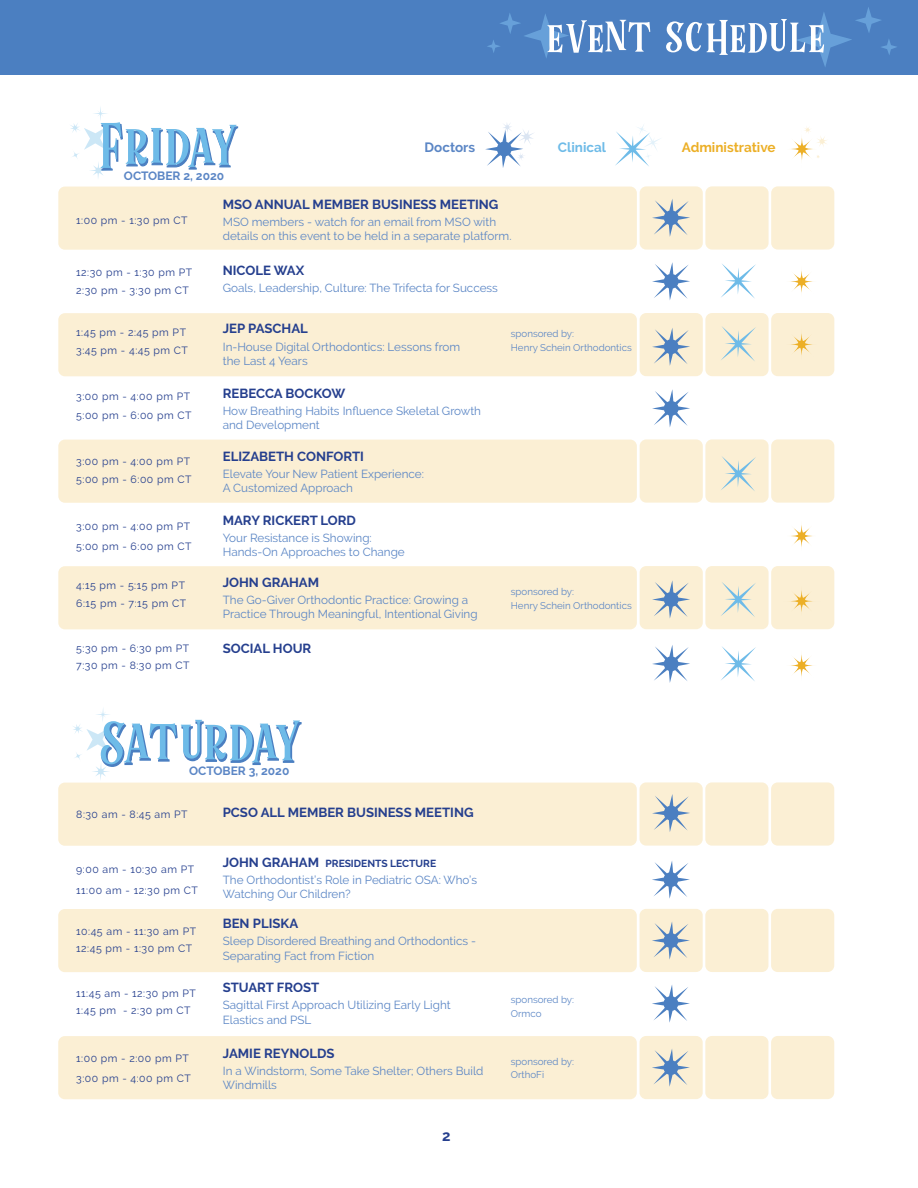
<style>
.page{position:relative;width:918px;height:1188px;background:#fff}
.page>*{position:absolute;margin:0;border:0;box-sizing:border-box;transform-origin:0 0}
.t1{font:700 15px "Raleway";color:#253f8e}
.t2{font:700 13.5px "Raleway";color:#ecaf26}
.t3{font:700 13.5px "Raleway";color:#6ebbe8}
.t4{font:700 13.5px "Raleway";color:#5b86c5}
.t5{font:700 13.2px "Raleway";color:#253f8e}
.t6{font:700 12px "Raleway";color:#5b86c5}
.t7{font:11.7px/14.1px "Raleway";color:#5b86c5}
.t8{font:10.5px/17.2px "Raleway";letter-spacing:.05em;color:#253f8e}
.t9{font:700 10.2px "Raleway";color:#253f8e}
.t10{font:9.75px/13.5px "Raleway";color:#5b86c5}
.s1{font-size:13.2px}
</style>
<div class="page">
<div style="left:640px;top:909px;width:63px;height:63px;background:#fbefd4;border-radius:7px"></div>
<div style="left:705px;top:909px;width:63px;height:63px;background:#fbefd4;border-radius:7px"></div>
<div style="left:771px;top:909px;width:63px;height:63px;background:#fbefd4;border-radius:7px"></div>
<div style="left:58px;top:909px;width:579px;height:63px;background:#fbefd4;border-radius:7px"></div>
<div style="left:640px;top:1036px;width:63px;height:63px;background:#fbefd4;border-radius:7px"></div>
<div style="left:705px;top:1036px;width:63px;height:63px;background:#fbefd4;border-radius:7px"></div>
<div style="left:771px;top:1036px;width:63px;height:63px;background:#fbefd4;border-radius:7px"></div>
<div style="left:58px;top:1036px;width:579px;height:63px;background:#fbefd4;border-radius:7px"></div>
<div style="left:640px;top:782px;width:63px;height:64px;background:#fbefd4;border-radius:7px"></div>
<div style="left:705px;top:782px;width:63px;height:64px;background:#fbefd4;border-radius:7px"></div>
<div style="left:771px;top:782px;width:63px;height:64px;background:#fbefd4;border-radius:7px"></div>
<div style="left:58px;top:783px;width:579px;height:63px;background:#fbefd4;border-radius:7px"></div>
<div style="left:640px;top:439px;width:63px;height:64px;background:#fbefd4;border-radius:7px"></div>
<div style="left:705px;top:439px;width:64px;height:64px;background:#fbefd4;border-radius:7px"></div>
<div style="left:771px;top:439px;width:63px;height:64px;background:#fbefd4;border-radius:7px"></div>
<div style="left:58px;top:440px;width:579px;height:63px;background:#fbefd4;border-radius:7px"></div>
<div style="left:640px;top:566px;width:63px;height:63px;background:#fbefd4;border-radius:7px"></div>
<div style="left:705px;top:566px;width:64px;height:63px;background:#fbefd4;border-radius:7px"></div>
<div style="left:771px;top:566px;width:63px;height:63px;background:#fbefd4;border-radius:7px"></div>
<div style="left:58px;top:566px;width:579px;height:63px;background:#fbefd4;border-radius:7px"></div>
<div style="left:640px;top:186px;width:63px;height:64px;background:#fbefd4;border-radius:7px"></div>
<div style="left:705px;top:186px;width:64px;height:64px;background:#fbefd4;border-radius:7px"></div>
<div style="left:771px;top:186px;width:63px;height:64px;background:#fbefd4;border-radius:7px"></div>
<div style="left:58px;top:187px;width:579px;height:63px;background:#fbefd4;border-radius:7px"></div>
<div style="left:640px;top:313px;width:63px;height:63px;background:#fbefd4;border-radius:7px"></div>
<div style="left:705px;top:313px;width:64px;height:63px;background:#fbefd4;border-radius:7px"></div>
<div style="left:771px;top:313px;width:63px;height:63px;background:#fbefd4;border-radius:7px"></div>
<div style="left:58px;top:313px;width:579px;height:63px;background:#fbefd4;border-radius:7px"></div>
<svg style="left:790px;top:270px;width:23px;height:23px"></svg>
<svg style="left:790px;top:333px;width:23px;height:23px"></svg>
<svg style="left:791px;top:525px;width:21px;height:22px"></svg>
<svg style="left:790px;top:590px;width:23px;height:22px"></svg>
<svg style="left:790px;top:654px;width:23px;height:23px"></svg>
<svg style="left:721px;top:264px;width:35px;height:35px"></svg>
<svg style="left:721px;top:326px;width:35px;height:35px"></svg>
<svg style="left:721px;top:456px;width:35px;height:35px"></svg>
<svg style="left:721px;top:582px;width:35px;height:35px"></svg>
<svg style="left:721px;top:646px;width:35px;height:35px"></svg>
<svg style="left:652px;top:262px;width:38px;height:38px"></svg>
<svg style="left:652px;top:199px;width:38px;height:38px"></svg>
<svg style="left:652px;top:328px;width:38px;height:38px"></svg>
<svg style="left:791px;top:127px;width:36px;height:33px"></svg>
<svg style="left:615px;top:125px;width:46px;height:41px"></svg>
<svg style="left:485px;top:123px;width:48px;height:45px"></svg>
<svg style="left:652px;top:861px;width:38px;height:38px"></svg>
<svg style="left:652px;top:922px;width:38px;height:38px"></svg>
<svg style="left:652px;top:985px;width:38px;height:38px"></svg>
<svg style="left:652px;top:1049px;width:38px;height:38px"></svg>
<svg style="left:652px;top:389px;width:38px;height:38px"></svg>
<svg style="left:652px;top:580px;width:38px;height:38px"></svg>
<svg style="left:652px;top:645px;width:38px;height:38px"></svg>
<svg style="left:652px;top:794px;width:38px;height:38px"></svg>
<svg style="left:70px;top:107px;width:169px;height:71px"></svg>
<div style="left:0;top:0;width:918px;height:75px;background:#4b7fc1"></div>
<svg style="left:666px;top:7px;width:231px;height:60px"></svg>
<svg style="left:487px;top:13px;width:163px;height:45px"></svg>
<svg style="left:73px;top:708px;width:229px;height:72px"></svg>
<p class="t6" style="left:124px;top:169px;width:102px">OCTOBER 2, 2020</p>
<p class="t4" style="left:425px;top:140px;width:52px">Doctors</p>
<p class="t3" style="left:558px;top:140px;width:50px">Clinical</p>
<p class="t2" style="left:682px;top:140px;width:95px">Administrative</p>
<p class="t8" style="left:76px;top:212px;width:113px">1:00 pm - 1:30 pm CT</p>
<p class="t8" style="left:76px;top:264px;width:117px">12:30 pm - 1:30 pm PT</p>
<p class="t8" style="left:76px;top:282px;width:114px">2:30 pm - 3:30 pm CT</p>
<p class="t8" style="left:76px;top:323px;width:111px">1:45 pm - 2:45 pm PT</p>
<p class="t8" style="left:76px;top:341px;width:113px">3:45 pm - 4:45 pm CT</p>
<p class="t8" style="left:76px;top:388px;width:115px">3:00 pm - 4:00 pm PT</p>
<p class="t8" style="left:76px;top:406px;width:117px">5:00 pm - 6:00 pm CT</p>
<p class="t8" style="left:76px;top:453px;width:117px">3:00 pm - 4:00 pm PT<br>5:00 pm - 6:00 pm CT</p>
<p class="t8" style="left:76px;top:518px;width:115px">3:00 pm - 4:00 pm PT</p>
<p class="t8" style="left:76px;top:537px;width:117px">5:00 pm - 6:00 pm CT</p>
<p class="t8" style="left:76px;top:577px;width:110px">4:15 pm - 5:15 pm PT</p>
<p class="t8" style="left:76px;top:594px;width:111px">6:15 pm - 7:15 pm CT</p>
<p class="t8" style="left:76px;top:639px;width:115px">5:30 pm - 6:30 pm PT</p>
<p class="t8" style="left:76px;top:657px;width:115px">7:30 pm - 8:30 pm CT</p>
<p class="t5" style="left:223px;top:197px;width:277px">MSO ANNUAL MEMBER BUSINESS MEETING</p>
<p class="t7" style="left:223px;top:215px;width:290px">MSO members - watch for an email from MSO with details on this event to be held in a separate platform.</p>
<p class="t5" style="left:223px;top:262px;width:83px">NICOLE WAX</p>
<p class="t7" style="left:223px;top:281px;width:277px">Goals, Leadership, Culture: The Trifecta for Success</p>
<p class="t5" style="left:223px;top:321px;width:87px">JEP PASCHAL</p>
<p class="t7" style="left:223px;top:339px;width:239px">In-House Digital Orthodontics: Lessons from the Last 4 Years</p>
<p class="t5" style="left:223px;top:386px;width:124px">REBECCA BOCKOW</p>
<p class="t7" style="left:223px;top:404px;width:260px">How Breathing Habits Influence Skeletal Growth and Development</p>
<p class="t5" style="left:223px;top:449px;width:143px">ELIZABETH CONFORTI</p>
<p class="t7" style="left:223px;top:467px;width:203px">Elevate Your New Patient Experience:<br>A Customized Approach</p>
<p class="t5" style="left:223px;top:513px;width:135px">MARY RICKERT LORD</p>
<p class="t7" style="left:223px;top:531px;width:184px">Your Resistance is Showing:<br>Hands-On Approaches to Change</p>
<p class="t5" style="left:223px;top:575px;width:98px">JOHN GRAHAM</p>
<p class="t7" style="left:223px;top:593px;width:256px">The Go-Giver Orthodontic Practice: Growing a<br>Practice Through Meaningful, Intentional Giving</p>
<p class="t5" style="left:223px;top:641px;width:90px">SOCIAL HOUR</p>
<p class="t10" style="left:511px;top:327px;width:122px">sponsored by:<br>Henry Schein Orthodontics</p>
<p class="t10" style="left:511px;top:585px;width:122px">sponsored by:<br>Henry Schein Orthodontics</p>
<p class="t6" style="left:189px;top:764px;width:102px">OCTOBER 3, 2020</p>
<p class="t8" style="left:76px;top:805px;width:113px">8:30 am - 8:45 am PT</p>
<p class="t8" style="left:76px;top:861px;width:119px">9:00 am - 10:30 am PT</p>
<p class="t8" style="left:76px;top:881px;width:123px">11:00 am - 12:30 pm CT</p>
<p class="t8" style="left:76px;top:922px;width:121px">10:45 am - 11:30 am PT</p>
<p class="t8" style="left:76px;top:940px;width:118px">12:45 pm - 1:30 pm CT</p>
<p class="t8" style="left:76px;top:985px;width:121px">11:45 am - 12:30 pm PT</p>
<p class="t8" style="left:76px;top:1001px;width:116px">1:45 pm - 2:30 pm CT</p>
<p class="t8" style="left:76px;top:1050px;width:114px">1:00 pm - 2:00 pm PT</p>
<p class="t8" style="left:76px;top:1069px;width:116px">3:00 pm - 4:00 pm CT</p>
<p class="t5" style="left:223px;top:805px;width:252px">PCSO ALL MEMBER BUSINESS MEETING</p>
<p class="t9" style="left:223px;top:857px;width:215px"><span class="s1">JOHN GRAHAM</span> PRESIDENTS LECTURE</p>
<p class="t7" style="left:223px;top:873px;width:256px">The Orthodontist’s Role in Pediatric OSA: Who’s<br>Watching Our Children?</p>
<p class="t5" style="left:223px;top:916px;width:77px">BEN PLISKA</p>
<p class="t7" style="left:223px;top:934px;width:255px">Sleep Disordered Breathing and Orthodontics -<br>Separating Fact from Fiction</p>
<p class="t5" style="left:223px;top:980px;width:98px">STUART FROST</p>
<p class="t7" style="left:223px;top:998px;width:229px">Sagittal First Approach Utilizing Early Light<br>Elastics and PSL</p>
<p class="t5" style="left:223px;top:1046px;width:113px">JAMIE REYNOLDS</p>
<p class="t7" style="left:223px;top:1064px;width:262px">In a Windstorm, Some Take Shelter; Others Build<br>Windmills</p>
<p class="t1" style="left:442px;top:1127px;width:10px">2</p>
<p class="t10" style="left:511px;top:993px;width:65px">sponsored by:<br>Ormco</p>
<p class="t10" style="left:511px;top:1055px;width:65px">sponsored by:<br>OrthoFi</p>
</div>
